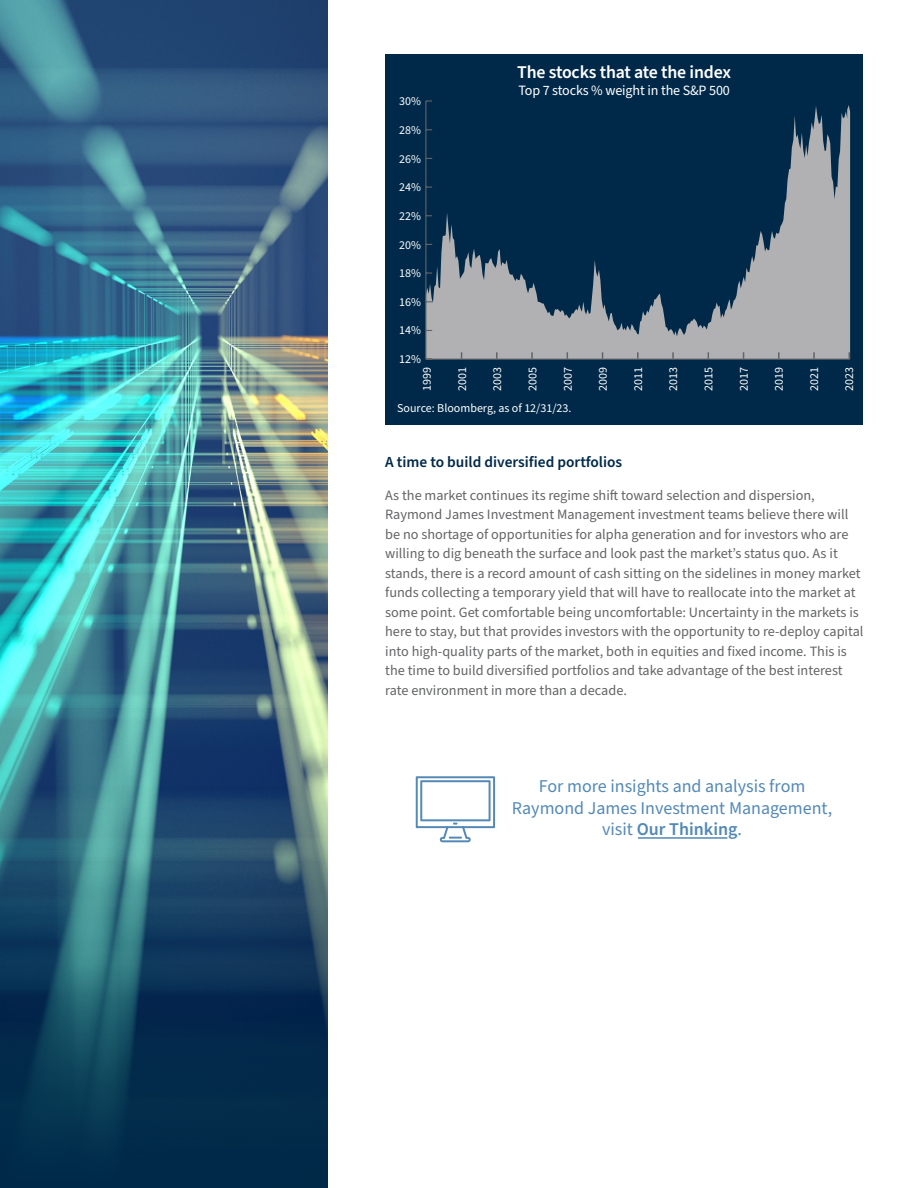
<style>
.page{position:relative;width:918px;height:1188px;background:#fff}
.page>*{position:absolute;margin:0;border:0;box-sizing:border-box;transform-origin:0 0}
.t1{font:18px/21.6px "Source Sans Pro";color:#5389b6;text-align:center}
.t2{font:600 18px "Source Sans Pro";letter-spacing:-.01em;color:#fff}
.t3{font:600 15.3px "Source Sans Pro";color:#002949}
.t4{font:14.25px/19.5px "Source Sans Pro";color:#636466}
.t5{font:14.25px "Source Sans Pro";letter-spacing:-.01em;color:#fff}
.t6{font:12px "Source Sans Pro";color:#fff}
.s1{font-weight:600}
</style>
<div class="page">
<img style="left:0;top:0;width:327px;height:786px">
<div style="left:385px;top:54px;width:478px;height:370px;background:#002949"></div>
<svg style="left:426px;top:105px;width:424px;height:254px"></svg>
<hr style="left:425px;top:101px;width:1px;height:258px;background:#636466">
<svg style="left:426px;top:272px;width:6px;height:2px"></svg>
<svg style="left:426px;top:100px;width:6px;height:2px"></svg>
<hr style="left:426px;top:359px;width:424px;height:1px;background:#636466">
<svg style="left:496px;top:352px;width:2px;height:7px"></svg>
<svg style="left:531px;top:352px;width:2px;height:7px"></svg>
<svg style="left:637px;top:352px;width:2px;height:7px"></svg>
<svg style="left:672px;top:352px;width:2px;height:7px"></svg>
<svg style="left:778px;top:352px;width:2px;height:7px"></svg>
<svg style="left:813px;top:352px;width:2px;height:7px"></svg>
<hr style="left:638px;top:837px;width:89px;height:2px;background:#5389b6">
<svg style="left:416px;top:776px;width:79px;height:66px"></svg>
<svg style="left:0;top:786px;width:328px;height:402px;background:#174560"></svg>
<p class="t6" style="left:399px;top:93px;width:23px">30%</p>
<p class="t6" style="left:399px;top:122px;width:23px">28%</p>
<p class="t6" style="left:399px;top:151px;width:23px">26%</p>
<p class="t6" style="left:399px;top:179px;width:23px">24%</p>
<p class="t6" style="left:399px;top:208px;width:23px">22%</p>
<p class="t6" style="left:399px;top:237px;width:23px">20%</p>
<p class="t6" style="left:399px;top:265px;width:23px">18%</p>
<p class="t6" style="left:399px;top:294px;width:23px">16%</p>
<p class="t6" style="left:399px;top:322px;width:23px">14%</p>
<p class="t6" style="left:399px;top:351px;width:23px">12%</p>
<p class="t2" style="left:517px;top:60px;width:215px">The stocks that ate the index</p>
<p class="t5" style="left:518px;top:81px;width:213px">Top 7 stocks % weight in the S&amp;P 500</p>
<p class="t6" style="left:419px;top:391px;width:25px;rotate:-90deg">1999</p>
<p class="t6" style="left:454px;top:391px;width:25px;rotate:-90deg">2001</p>
<p class="t6" style="left:489px;top:391px;width:25px;rotate:-90deg">2003</p>
<p class="t6" style="left:525px;top:391px;width:25px;rotate:-90deg">2005</p>
<p class="t6" style="left:560px;top:391px;width:25px;rotate:-90deg">2007</p>
<p class="t6" style="left:595px;top:391px;width:25px;rotate:-90deg">2009</p>
<p class="t6" style="left:630px;top:391px;width:25px;rotate:-90deg">2011</p>
<p class="t6" style="left:665px;top:391px;width:25px;rotate:-90deg">2013</p>
<p class="t6" style="left:700px;top:391px;width:25px;rotate:-90deg">2015</p>
<p class="t6" style="left:736px;top:391px;width:25px;rotate:-90deg">2017</p>
<p class="t6" style="left:771px;top:391px;width:25px;rotate:-90deg">2019</p>
<p class="t6" style="left:806px;top:391px;width:25px;rotate:-90deg">2021</p>
<p class="t6" style="left:841px;top:391px;width:25px;rotate:-90deg">2023</p>
<p class="t6" style="left:397px;top:400px;width:176px">Source: Bloomberg, as of 12/31/23.</p>
<p class="t3" style="left:385px;top:451px;width:239px">A time to build diversified portfolios</p>
<p class="t4" style="left:385px;top:486px;width:480px">As the market continues its regime shift toward selection and dispersion, Raymond James Investment Management investment teams believe there will be no shortage of opportunities for alpha generation and for investors who are willing to dig beneath the surface and look past the market’s status quo. As it stands, there is a record amount of cash sitting on the sidelines in money market funds collecting a temporary yield that will have to reallocate into the market at some point. Get comfortable being uncomfortable: Uncertainty in the markets is here to stay, but that provides investors with the opportunity to re-deploy capital into high-quality parts of the market, both in equities and fixed income. This is the time to build diversified portfolios and take advantage of the best interest rate environment in more than a decade.</p>
<p class="t1" style="left:512px;top:776px;width:322px">For more insights and analysis from<br>Raymond James Investment Management, visit <span class="s1">Our Thinking</span>.</p>
</div>
